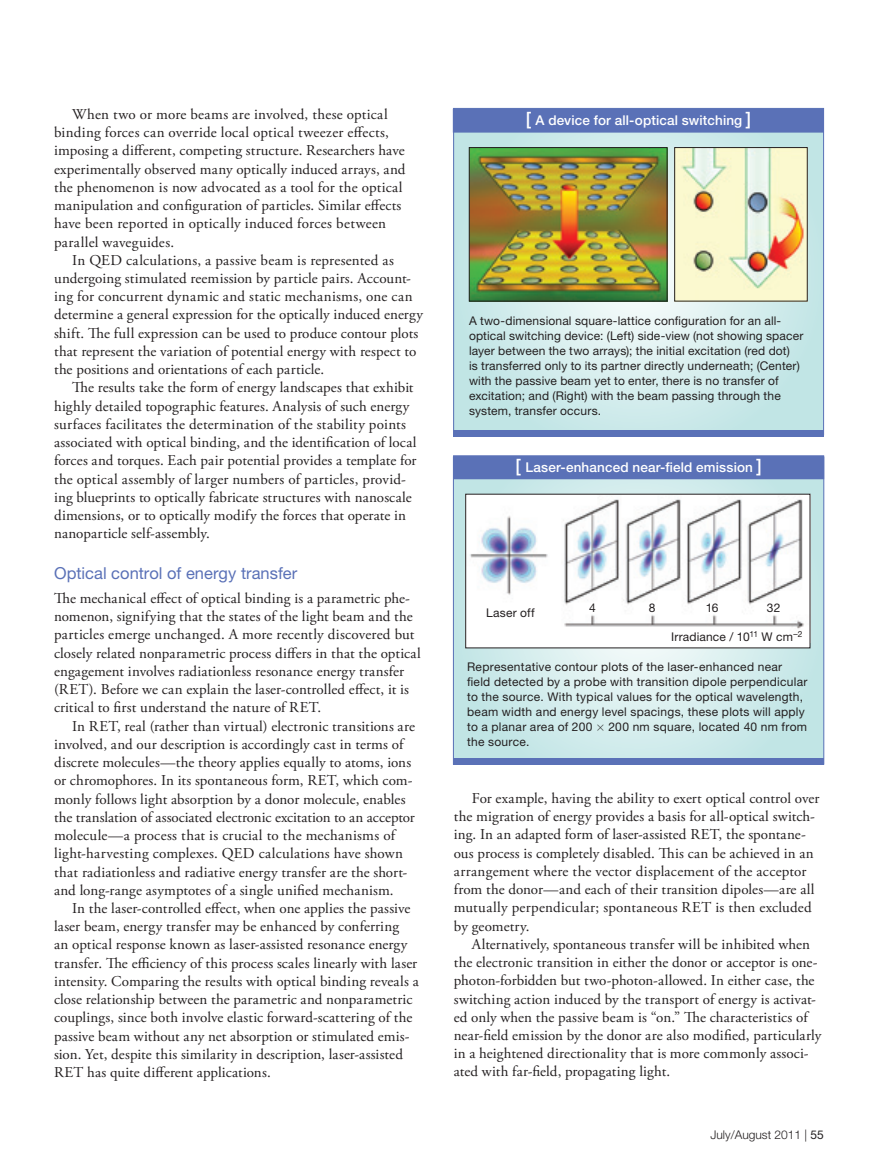
<style>
.page{position:relative;width:878px;height:1175px;background:#fff}
.page>*{position:absolute;margin:0;border:0;box-sizing:border-box;transform-origin:0 0}
.t1{font:16.5px "Helvetica Neue LT Std";color:#5a71b7}
.t2{font:15px/18.3px "Adobe Garamond Pro";letter-spacing:.01em;color:#231f20}
.t3{font:500 13.5px "Helvetica Neue LT Std";letter-spacing:.01em;color:#fff}
.t4{font:12px/15px "Helvetica Neue LT Std";letter-spacing:.015em;color:#231f20}
.t5{font:300 12px "Helvetica Neue LT Std";color:#231f20}
.s1{font-size:18px}
.s2{font-weight:400}
</style>
<div class="page">
<svg style="left:455px;top:133px;width:367px;height:297px;background:#cde9e8"></svg>
<svg style="left:455px;top:479px;width:367px;height:279px;background:#cee9e9"></svg>
<div style="left:453px;top:109px;width:371px;height:24px;background:#5a71b7"></div>
<div style="left:453px;top:455px;width:371px;height:24px;background:#5a71b7"></div>
<div style="left:453px;top:430px;width:371px;height:6px;background:#5a71b7"></div>
<div style="left:453px;top:758px;width:370px;height:6px;background:#5a71b7"></div>
<div style="left:465px;top:494px;width:345px;height:154px;background:#fff"></div>
<img style="left:470px;top:499px;width:334px;height:130px">
<img style="left:676px;top:149px;width:129px;height:150px">
<div style="left:674px;top:147px;width:133px;height:154px;border:1px solid #231f20"></div>
<img style="left:471px;top:149px;width:194px;height:150px">
<div style="left:469px;top:147px;width:198px;height:154px;border:1px solid #231f20"></div>
<p class="t2" style="left:54px;top:106px;width:353px;text-indent:18px">When two or more beams are involved, these optical binding forces can override local optical tweezer effects, imposing a different, competing structure. Researchers have experimentally observed many optically induced arrays, and the phenomenon is now advocated as a tool for the optical manipulation and configuration of particles. Similar effects have been reported in optically induced forces between parallel waveguides.</p>
<p class="t2" style="left:54px;top:251px;width:370px;text-indent:18px">In QED calculations, a passive beam is represented as undergoing stimulated reemission by particle pairs. Account&shy;ing for concurrent dynamic and static mechanisms, one can determine a general expression for the optically induced energy shift. The full expression can be used to produce contour plots that represent the variation of potential energy with respect to the positions and orientations of each particle.</p>
<p class="t2" style="left:54px;top:379px;width:364px;text-indent:18px">The results take the form of energy landscapes that exhibit highly detailed topographic features. Analysis of such energy surfaces facilitates the determination of the stability points associated with optical binding, and the identification of local forces and torques. Each pair potential provides a template for the optical assembly of larger numbers of particles, provid&shy;ing blueprints to optically fabricate structures with nanoscale dimensions, or to optically modify the forces that operate in nanoparticle self-assembly.</p>
<p class="t1" style="left:54px;top:563px;width:245px">Optical control of energy transfer</p>
<p class="t2" style="left:54px;top:589px;width:368px">The mechanical effect of optical binding is a parametric phe&shy;nomenon, signifying that the states of the light beam and the particles emerge unchanged. A more recently discovered but closely related nonparametric process differs in that the optical engagement involves radiationless resonance energy transfer (RET). Before we can explain the laser-controlled effect, it is critical to first understand the nature of RET.</p>
<p class="t2" style="left:54px;top:717px;width:362px;text-indent:18px">In RET, real (rather than virtual) electronic transitions are involved, and our description is accordingly cast in terms of discrete molecules—the theory applies equally to atoms, ions or chromophores. In its spontaneous form, RET, which com&shy;monly follows light absorption by a donor molecule, enables the translation of associated electronic excitation to an acceptor molecule—a process that is crucial to the mechanisms of light-harvesting complexes. QED calculations have shown that radiationless and radiative energy transfer are the short&shy;and long-range asymptotes of a single unified mechanism.</p>
<p class="t2" style="left:54px;top:899px;width:366px;text-indent:18px">In the laser-controlled effect, when one applies the passive laser beam, energy transfer may be enhanced by conferring<br>an optical response known as laser-assisted resonance energy transfer. The efficiency of this process scales linearly with laser intensity. Comparing the results with optical binding reveals a close relationship between the parametric and nonparametric couplings, since both involve elastic forward-scattering of the passive beam without any net absorption or stimulated emis&shy;sion. Yet, despite this similarity in description, laser-assisted RET has quite different applications.</p>
<p class="t3" style="left:525px;top:112px;width:227px"><span class="s1">[</span> A device for all-optical switching <span class="s1">]</span></p>
<p class="t4" style="left:469px;top:313px;width:336px">A two-dimensional square-lattice configuration for an all&shy;optical switching device: (Left) side-view (not showing spacer layer between the two arrays); the initial excitation (red dot)<br>is transferred only to its partner directly underneath; (Center) with the passive beam yet to enter, there is no transfer of excitation; and (Right) with the beam passing through the system, transfer occurs.</p>
<p class="t3" style="left:515px;top:459px;width:248px"><span class="s1">[</span> Laser-enhanced near-field emission <span class="s1">]</span></p>
<p class="t4" style="left:486px;top:605px;width:50px">Laser off</p>
<p class="t4" style="left:589px;top:600px;width:8px">4</p>
<p class="t4" style="left:648px;top:600px;width:8px">8</p>
<p class="t4" style="left:705px;top:600px;width:14px">16</p>
<p class="t4" style="left:767px;top:600px;width:15px">32</p>
<p class="t4" style="left:671px;top:628px;width:133px">Irradiance / 10<sup>11</sup> W cm<sup>–2</sup></p>
<p class="t4" style="left:467px;top:659px;width:342px">Representative contour plots of the laser-enhanced near field detected by a probe with transition dipole perpendicular to the source. With typical values for the optical wavelength, beam width and energy level spacings, these plots will apply to a planar area of 200 ✓ 200 nm square, located 40 nm from the source.</p>
<p class="t2" style="left:454px;top:789px;width:367px;text-indent:18px">For example, having the ability to exert optical control over the migration of energy provides a basis for all-optical switch&shy;ing. In an adapted form of laser-assisted RET, the spontane&shy;ous process is completely disabled. This can be achieved in an arrangement where the vector displacement of the acceptor from the donor—and each of their transition dipoles—are all mutually perpendicular; spontaneous RET is then excluded by geometry.</p>
<p class="t2" style="left:454px;top:935px;width:369px;text-indent:18px">Alternatively, spontaneous transfer will be inhibited when the electronic transition in either the donor or acceptor is one&shy;photon-forbidden but two-photon-allowed. In either case, the switching action induced by the transport of energy is activat&shy;ed only when the passive beam is “on.” The characteristics of near-field emission by the donor are also modified, particularly in a heightened directionality that is more commonly associ&shy;ated with far-field, propagating light.</p>
<p class="t5" style="left:710px;top:1126px;width:115px">July/August 2011 | <span class="s2">55</span></p>
</div>
